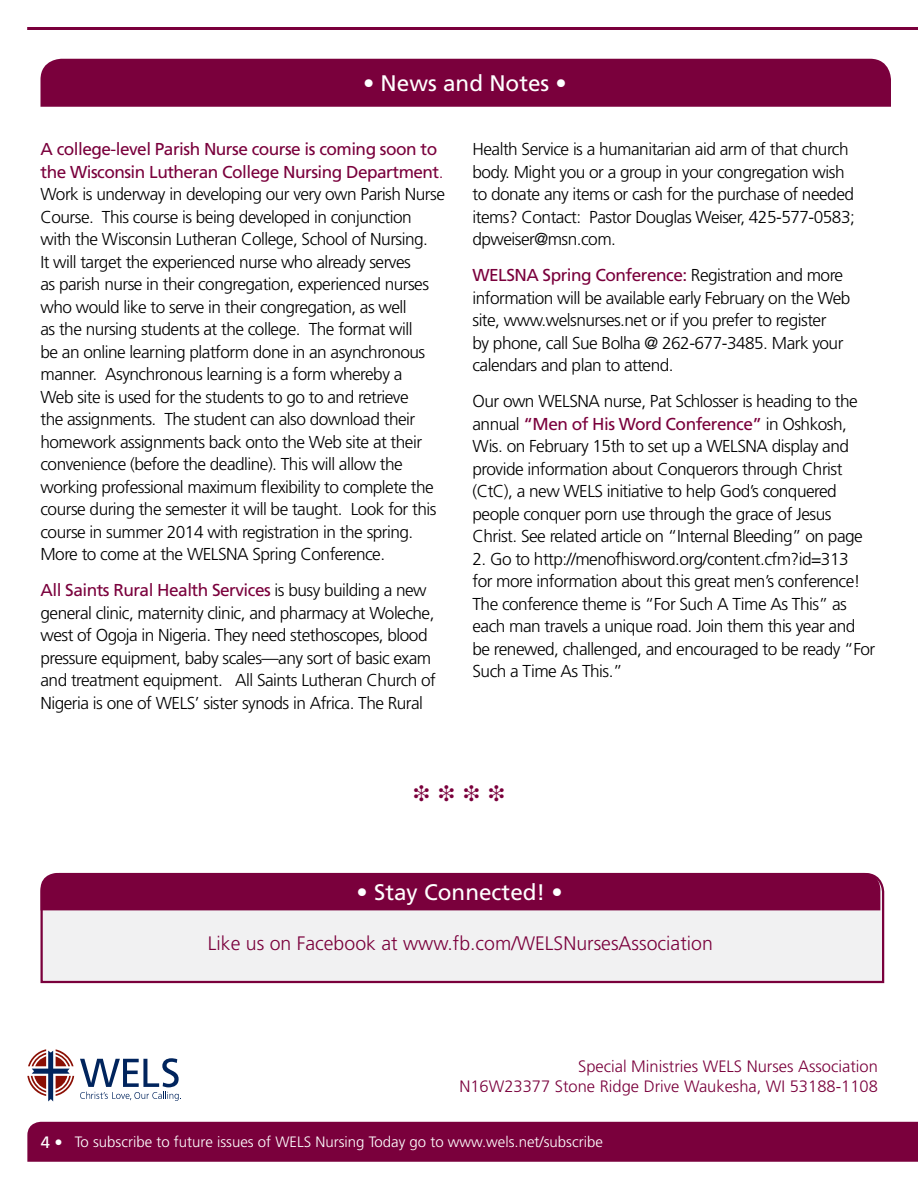
<style>
.page{position:relative;width:918px;height:1188px;background:#fff}
.page>*{position:absolute;margin:0;border:0;box-sizing:border-box;transform-origin:0 0}
.t1{font:22.5px "Frutiger LT Std";color:#fff}
.t2{font:22.5px "Zapf Dingbats ITC";color:#7a003c}
.t3{font:300 19.5px "Frutiger LT Std";color:#7a003c}
.t4{font:300 17.25px/22.5px "Frutiger LT Std";letter-spacing:-.03em;color:#000}
.t5{font:300 16.5px/19.8px "Frutiger LT Std";color:#7a003c;text-align:right}
.t6{font:16.5px "Frutiger LT Std";color:#fff}
.t7{font:300 15px "Frutiger LT Std";color:#fff}
.s1{font-weight:400;color:#7a003c}
.s2{color:#7a003c}
.s3{font-weight:300}
</style>
<div class="page">
<svg style="left:40px;top:872px;width:845px;height:112px"></svg>
<div style="left:40px;top:873px;width:840px;height:37px;background:#7a003c"></div>
<div style="left:27px;top:1122px;width:891px;height:40px;background:#7a003c"></div>
<svg style="left:27px;top:1049px;width:47px;height:52px"></svg>
<svg style="left:80px;top:1058px;width:101px;height:43px"></svg>
<div style="left:40px;top:59px;width:851px;height:48px;background:#7a003c"></div>
<hr style="left:27px;top:27px;width:891px;height:3px;background:#7a003c">
<h1 class="t1" style="left:363px;top:70px;width:205px">• News and Notes •</h1>
<p class="t4" style="left:40px;top:139px;width:406px"><span class="s1">A college-level Parish Nurse course is coming soon to the Wisconsin Lutheran College Nursing Department</span><span class="s2">.<br></span>Work is underway in developing our very own Parish Nurse Course. This course is being developed in conjunction with the Wisconsin Lutheran College, School of Nursing.<br>It will target the experienced nurse who already serves<br>as parish nurse in their congregation, experienced nurses who would like to serve in their congregation, as well<br>as the nursing students at the college. The format will<br>be an online learning platform done in an asynchronous manner. Asynchronous learning is a form whereby a<br>Web site is used for the students to go to and retrieve<br>the assignments. The student can also download their homework assignments back onto the Web site at their convenience (before the deadline). This will allow the working professional maximum flexibility to complete the course during the semester it will be taught. Look for this course in summer 2014 with registration in the spring.<br>More to come at the WELSNA Spring Conference.</p>
<p class="t4" style="left:40px;top:579px;width:397px"><span class="s1">All Saints Rural Health Services</span> is busy building a new general clinic, maternity clinic, and pharmacy at Woleche, west of Ogoja in Nigeria. They need stethoscopes, blood pressure equipment, baby scales—any sort of basic exam and treatment equipment. All Saints Lutheran Church of Nigeria is one of WELS’ sister synods in Africa. The Rural</p>
<p class="t4" style="left:472px;top:138px;width:384px">Health Service is a humanitarian aid arm of that church body. Might you or a group in your congregation wish to donate any items or cash for the purchase of needed items? Contact: Pastor Douglas Weiser, 425-577-0583; dpweiser@msn.com.</p>
<p class="t4" style="left:472px;top:264px;width:380px"><span class="s1">WELSNA Spring Conference:</span> Registration and more information will be available early February on the Web site, www.welsnurses.net or if you prefer to register<br>by phone, call Sue Bolha @ 262-677-3485. Mark your calendars and plan to attend.</p>
<p class="t4" style="left:472px;top:390px;width:392px">Our own WELSNA nurse, Pat Schlosser is heading to the annual <span class="s1">“Men of His Word Conference”</span> in Oshkosh, Wis. on February 15th to set up a WELSNA display and provide information about Conquerors through Christ (CtC), a new WELS initiative to help God’s conquered people conquer porn use through the grace of Jesus Christ. See related article on “Internal Bleeding” on page</p>
<p class="t4" style="left:472px;top:548px;width:404px">2. Go to http://menofhisword.org/content.cfm?id=313<br>for more information about this great men’s conference!<br>The conference theme is “For Such A Time As This” as each man travels a unique road. Join them this year and be renewed, challenged, and encouraged to be ready “For Such a Time As This.”</p>
<h1 class="t2" style="left:413px;top:782px;width:93px">❉❉❉❉</h1>
<h1 class="t1" style="left:357px;top:879px;width:208px"><span class="s3">•</span> Stay Connected! <span class="s3">•</span></h1>
<p class="t3" style="left:208px;top:932px;width:506px">Like us on Facebook at www.fb.com/WELSNursesAssociation</p>
<p class="t5" style="left:459px;top:1057px;width:420px">Special Ministries WELS Nurses Association<br>N16W23377 Stone Ridge Drive Waukesha, WI 53188-1108</p>
<p class="t6" style="left:41px;top:1132px;width:24px">4 <span class="s3">•</span></p>
<p class="t7" style="left:75px;top:1133px;width:530px">To subscribe to future issues of WELS Nursing Today go to www.wels.net/subscribe</p>
</div>
